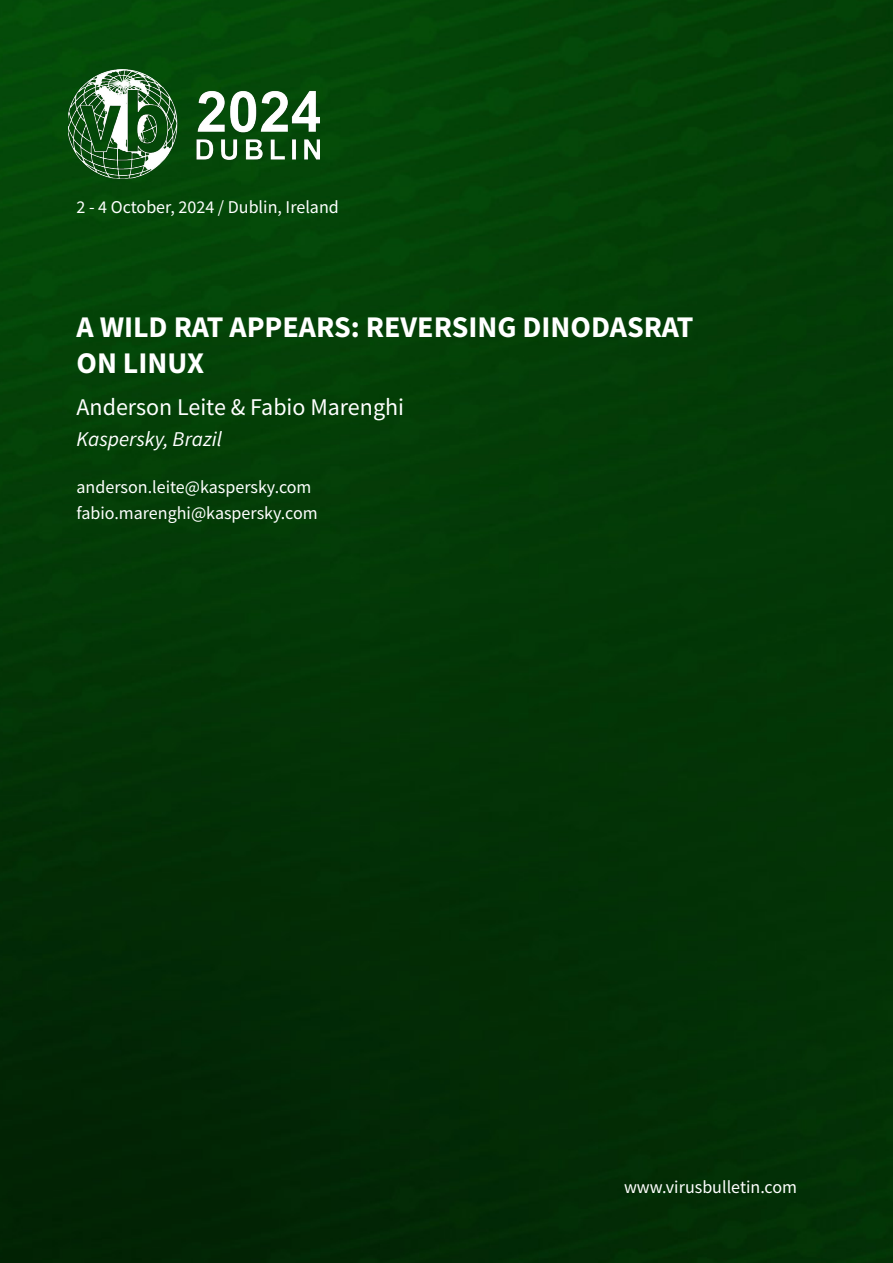
<style>
.page{position:relative;width:893px;height:1263px;background:#fff}
.page>*{position:absolute;margin:0;border:0;box-sizing:border-box;transform-origin:0 0}
.t1{font:700 30px/36px "Source Sans Pro";color:#fff}
.t2{font:24px "Source Sans Pro";color:#fff}
.t3{font:italic 21px "Source Sans Pro";color:#fff}
.t4{font:18px/25.8px "Source Sans Pro";color:#fff}
</style>
<div class="page">
<img style="left:0;top:0;width:893px;height:1263px">
<img style="left:68px;top:69px;width:252px;height:110px">
<p class="t4" style="left:76px;top:194px;width:264px">2 - 4 October, 2024 / Dublin, Ireland</p>
<h1 class="t1" style="left:76px;top:309px;width:618px">A WILD RAT APPEARS: REVERSING DINODASRAT<br>ON LINUX</h1>
<h2 class="t2" style="left:76px;top:391px;width:329px">Anderson Leite &amp; Fabio Marenghi</h2>
<p class="t3" style="left:76px;top:426px;width:147px">Kaspersky, Brazil</p>
<p class="t4" style="left:76px;top:474px;width:243px">anderson.leite@kaspersky.com fabio.marenghi@kaspersky.com</p>
<p class="t4" style="left:624px;top:1173px;width:175px">www.virusbulletin.com</p>
</div>
